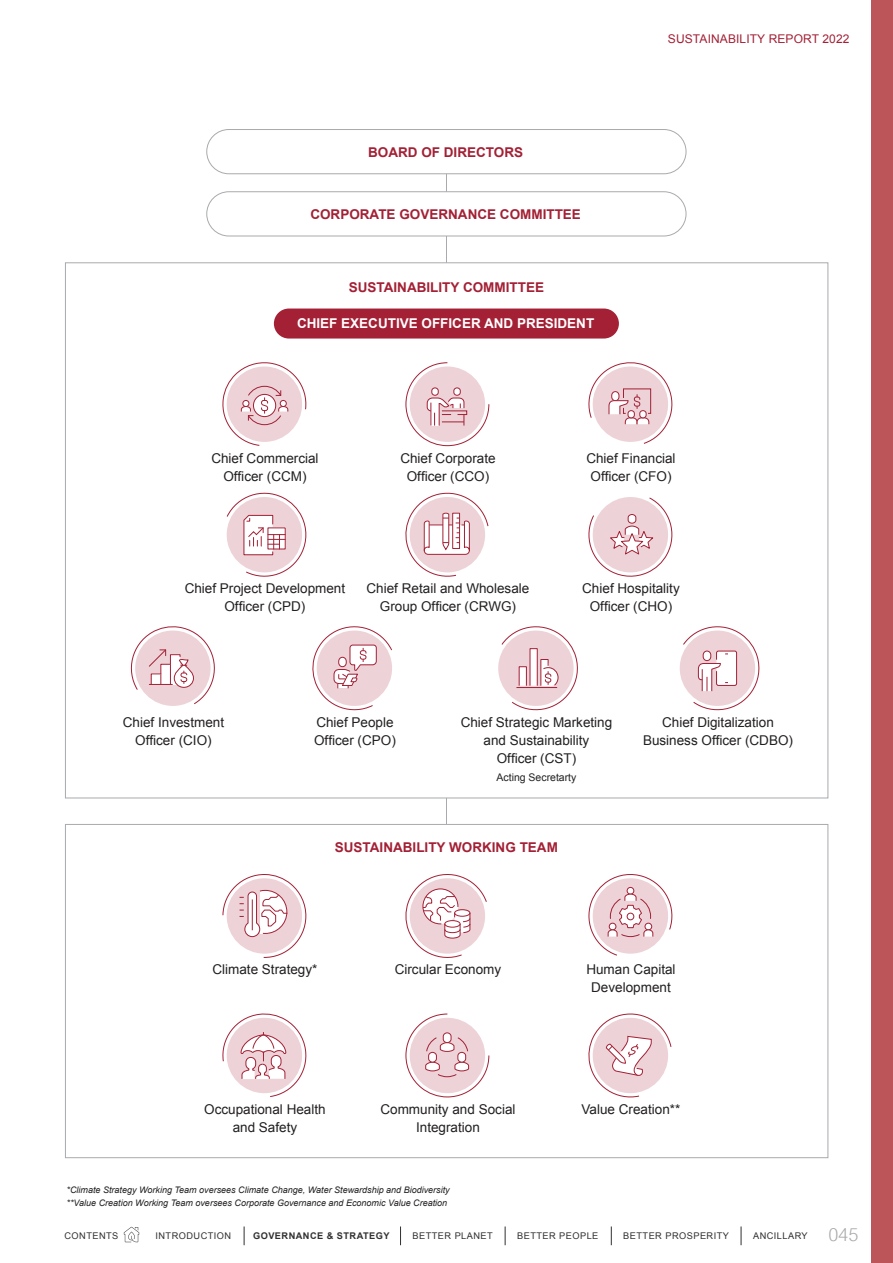
<style>
.page{position:relative;width:893px;height:1263px;background:#fff}
.page>*{position:absolute;margin:0;border:0;box-sizing:border-box;transform-origin:0 0}
.t1{font:13.5px/18px "Arial";color:#221f1f;text-align:center}
.t2{font:700 13.5px "Arial";color:#a32035}
.t3{font:700 13.5px "Arial";color:#fff}
.t4{font:12px "Arial";letter-spacing:.01em;color:#a32035}
.t5{font:10.5px "Arial";color:#221f1f}
.t6{font:9.15px "Arial";letter-spacing:.05em;color:#323032}
.t7{font:700 9.15px "Arial";letter-spacing:.05em;color:#323032}
.t8{font:italic 9px/13.5px "Arial";color:#221f1f}
.s1{font-family:"Arial MT Std";font-weight:300;font-size:18px;color:#a7a8ab}
</style>
<div class="page">
<hr style="left:446px;top:156px;width:1px;height:764px;background:#a8aaad">
<div style="left:65px;top:262px;width:763px;height:536px;background:#fff;border:1px solid #a8aaad"></div>
<div style="left:65px;top:824px;width:763px;height:334px;background:#fff;border:1px solid #a8aaad"></div>
<div style="left:207px;top:130px;width:479px;height:44px;background:#fff;border-radius:22px"></div>
<div style="left:206px;top:129px;width:480px;height:45px;border:1px solid #a8aaad;border-radius:22px"></div>
<div style="left:207px;top:192px;width:479px;height:44px;background:#fff;border-radius:22px"></div>
<div style="left:206px;top:191px;width:480px;height:45px;border:1px solid #a8aaad;border-radius:22px"></div>
<div style="left:274px;top:308px;width:345px;height:30px;background:#a32035;border-radius:15px"></div>
<svg style="left:222px;top:362px;width:85px;height:84px"></svg>
<svg style="left:406px;top:362px;width:83px;height:84px"></svg>
<svg style="left:588px;top:362px;width:85px;height:82px"></svg>
<svg style="left:227px;top:492px;width:80px;height:85px"></svg>
<svg style="left:405px;top:492px;width:83px;height:85px"></svg>
<svg style="left:588px;top:497px;width:85px;height:80px"></svg>
<svg style="left:130px;top:626px;width:85px;height:78px"></svg>
<svg style="left:312px;top:626px;width:80px;height:85px"></svg>
<svg style="left:501px;top:626px;width:77px;height:85px"></svg>
<svg style="left:683px;top:626px;width:77px;height:85px"></svg>
<svg style="left:223px;top:874px;width:83px;height:84px"></svg>
<hr style="left:252px;top:899px;width:1px;height:31px;background:#a32035">
<svg style="left:405px;top:874px;width:82px;height:84px"></svg>
<svg style="left:588px;top:874px;width:85px;height:82px"></svg>
<svg style="left:222px;top:1013px;width:85px;height:84px"></svg>
<svg style="left:406px;top:1014px;width:83px;height:83px"></svg>
<div style="left:458px;top:1052px;width:8px;height:10px;background:#fff;border-radius:4px"></div>
<div style="left:457px;top:1052px;width:9px;height:10px;border:1px solid #a32035;border-radius:4px"></div>
<svg style="left:588px;top:1013px;width:83px;height:85px"></svg>
<svg style="left:244px;top:1226px;width:1px;height:19px"></svg>
<svg style="left:400px;top:1226px;width:1px;height:19px"></svg>
<svg style="left:505px;top:1226px;width:1px;height:19px"></svg>
<svg style="left:611px;top:1226px;width:1px;height:19px"></svg>
<svg style="left:741px;top:1226px;width:1px;height:19px"></svg>
<svg style="left:124px;top:1227px;width:15px;height:15px"></svg>
<div style="left:871px;top:0;width:22px;height:1263px;background:#bb555a"></div>
<p class="t2" style="left:368px;top:147px;width:157px">BOARD OF DIRECTORS</p>
<p class="t2" style="left:310px;top:209px;width:272px">CORPORATE GOVERNANCE COMMITTEE</p>
<p class="t2" style="left:349px;top:283px;width:197px">SUSTAINABILITY COMMITTEE</p>
<p class="t3" style="left:297px;top:319px;width:299px">CHIEF EXECUTIVE OFFICER AND PRESIDENT</p>
<p class="t4" style="left:668px;top:32px;width:183px">SUSTAINABILITY REPORT 2022</p>
<p class="t1" style="left:211px;top:450px;width:109px">Chief Commercial<br>Officer (CCM)</p>
<p class="t1" style="left:400px;top:450px;width:97px">Chief Corporate<br>Officer (CCO)</p>
<p class="t1" style="left:185px;top:580px;width:162px">Chief Project Development<br>Officer (CPD)</p>
<p class="t1" style="left:367px;top:579px;width:164px">Chief Retail and Wholesale<br>Group Officer (CRWG)</p>
<p class="t1" style="left:586px;top:450px;width:91px">Chief Financial<br>Officer (CFO)</p>
<p class="t1" style="left:582px;top:579px;width:99px">Chief Hospitality<br>Officer (CHO)</p>
<p class="t1" style="left:123px;top:714px;width:103px">Chief Investment<br>Officer (CIO)</p>
<p class="t1" style="left:314px;top:714px;width:83px;text-align:left">Chief People<br>Officer (CPO)</p>
<p class="t1" style="left:461px;top:714px;width:153px">Chief Strategic Marketing and Sustainability<br>Officer (CST)</p>
<p class="t5" style="left:496px;top:770px;width:81px">Acting Secretarty</p>
<p class="t2" style="left:335px;top:842px;width:225px">SUSTAINABILITY WORKING TEAM</p>
<p class="t1" style="left:643px;top:713px;width:152px">Chief Digitalization<br>Business Officer (CDBO)</p>
<p class="t1" style="left:212px;top:962px;width:107px">Climate Strategy*</p>
<p class="t1" style="left:395px;top:962px;width:108px">Circular Economy</p>
<p class="t1" style="left:586px;top:961px;width:91px">Human Capital<br>Development</p>
<p class="t1" style="left:204px;top:1100px;width:123px">Occupational Health and Safety</p>
<p class="t1" style="left:380px;top:1101px;width:137px">Community and Social<br>Integration</p>
<p class="t1" style="left:582px;top:1101px;width:100px">Value Creation**</p>
<p class="t8" style="left:67px;top:1184px;width:385px">*Climate Strategy Working Team oversees Climate Change, Water Stewardship and Biodiversity **Value Creation Working Team oversees Corporate Governance and Economic Value Creation</p>
<p class="t6" style="left:64px;top:1231px;width:55px">CONTENTS</p>
<p class="t6" style="left:155px;top:1231px;width:77px">INTRODUCTION</p>
<p class="t7" style="left:253px;top:1231px;width:138px">GOVERNANCE &amp; STRATEGY</p>
<p class="t6" style="left:412px;top:1231px;width:82px">BETTER PLANET</p>
<p class="t6" style="left:517px;top:1231px;width:83px">BETTER PEOPLE</p>
<p class="t6" style="left:623px;top:1231px;width:107px">BETTER PROSPERITY</p>
<p class="t6" style="left:753px;top:1231px;width:107px">ANCILLARY <span class="s1">045</span></p>
</div>
